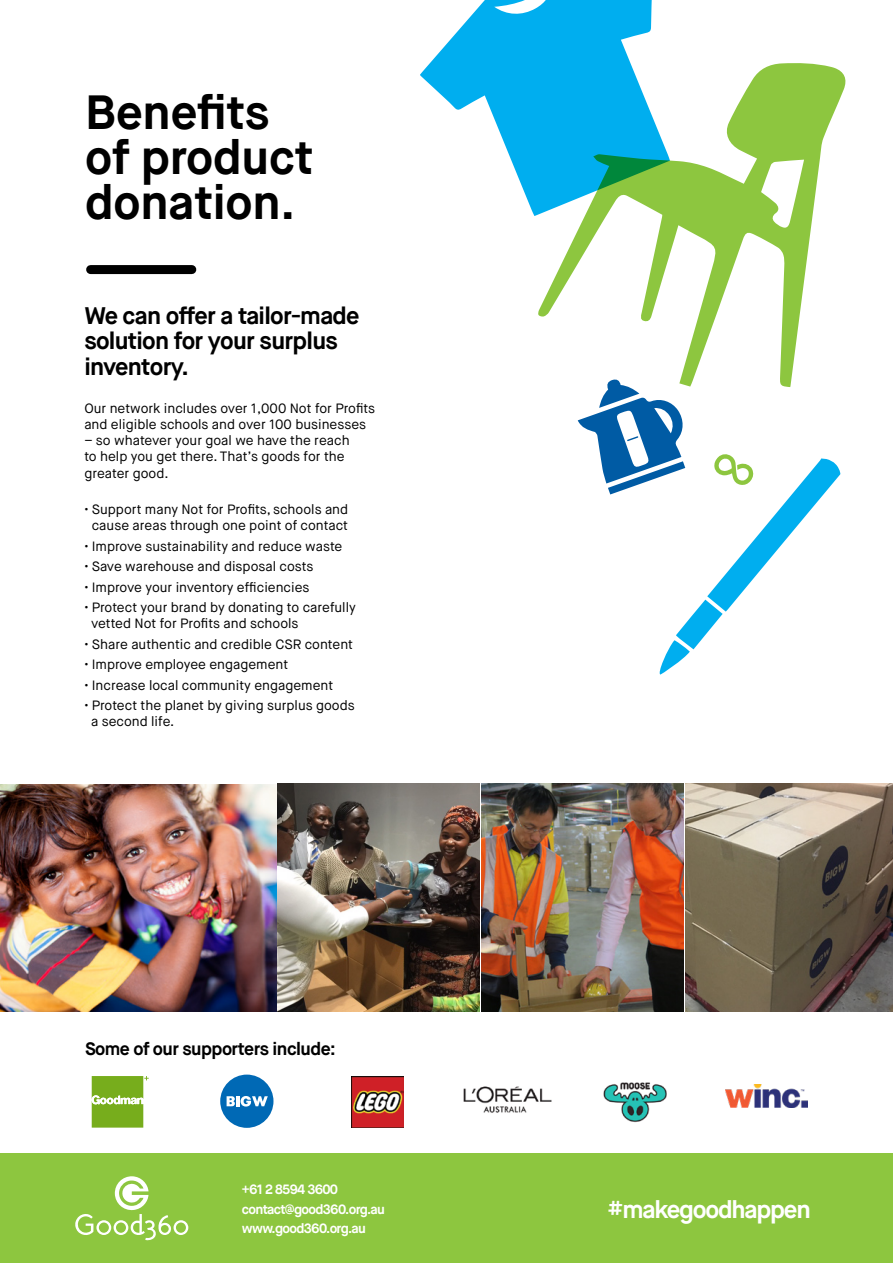
<style>
.page{position:relative;width:893px;height:1263px;background:#fff}
.page>*{position:absolute;margin:0;border:0;box-sizing:border-box;transform-origin:0 0}
.t1{font:700 48px/45px "Maison Neue";letter-spacing:-.005em;color:#000}
.t2{font:700 24.45px "Maison Neue";letter-spacing:-.05em;color:#fff}
.t3{font:700 24px/25.5px "Maison Neue";letter-spacing:-.03em;color:#000}
.t4{font:700 18px "Maison Neue";letter-spacing:-.03em;color:#000}
.t5{font:13.5px/16.2px "Maison Neue";color:#000}
.t6{font:700 13.5px/19.5px "Maison Neue";letter-spacing:-.05em;color:#fff}
</style>
<div class="page">
<div style="left:0;top:1153px;width:893px;height:110px;background:#8dc63f"></div>
<svg style="left:75px;top:1176px;width:113px;height:64px"></svg>
<img style="left:463px;top:1086px;width:89px;height:27px">
<img style="left:726px;top:1085px;width:82px;height:22px">
<img style="left:604px;top:1082px;width:63px;height:41px">
<svg style="left:92px;top:1076px;width:57px;height:51px;background:#90bc47"></svg>
<img style="left:351px;top:1076px;width:52px;height:51px">
<div style="left:220px;top:1074px;width:53px;height:54px;background:#0069b5;border-radius:50%"></div>
<svg style="left:227px;top:1096px;width:41px;height:10px"></svg>
<img style="left:0;top:784px;width:276px;height:227px">
<img style="left:278px;top:784px;width:615px;height:227px">
<div style="left:91px;top:265px;width:101px;height:9px;background:#000"></div>
<svg style="left:420px;top:0;width:232px;height:216px;fill:#00aeef"></svg>
<svg style="left:538px;top:63px;width:308px;height:316px"></svg>
<svg style="left:578px;top:379px;width:262px;height:295px"></svg>
<h1 class="t1" style="left:85px;top:90px;width:230px">Benefits of product donation.</h1>
<h3 class="t3" style="left:84px;top:303px;width:277px">We can offer a tailor-made solution for your surplus inventory.</h3>
<p class="t5" style="left:84px;top:400px;width:292px">Our network includes over 1,000 Not for Profits and eligible schools and over 100 businesses</p>
<p class="t5" style="left:84px;top:432px;width:267px">– so whatever your goal we have the reach to help you get there. That’s goods for the greater good.</p>
<p class="t5" style="left:84px;top:501px;width:265px;text-align:center">• Support many Not for Profits, schools and cause areas through one point of contact</p>
<p class="t5" style="left:84px;top:538px;width:260px">• Improve sustainability and reduce waste</p>
<p class="t5" style="left:84px;top:559px;width:231px">• Save warehouse and disposal costs</p>
<p class="t5" style="left:84px;top:579px;width:227px">• Improve your inventory efficiencies</p>
<p class="t5" style="left:91px;top:600px;width:266px;text-indent:-7px">• Protect your brand by donating to carefully vetted Not for Profits and schools</p>
<p class="t5" style="left:84px;top:636px;width:270px">• Share authentic and credible CSR content</p>
<p class="t5" style="left:84px;top:657px;width:206px">• Improve employee engagement</p>
<p class="t5" style="left:84px;top:677px;width:251px">• Increase local community engagement</p>
<p class="t5" style="left:91px;top:698px;width:265px;text-indent:-7px">• Protect the planet by giving surplus goods a second life.</p>
<h3 class="t4" style="left:85px;top:1037px;width:252px">Some of our supporters include:</h3>
<p class="t6" style="left:242px;top:1179px;width:145px">+61 2 8594 3600 contact@good360.org.au www.good360.org.au</p>
<h2 class="t2" style="left:607px;top:1194px;width:205px">#makegoodhappen</h2>
</div>
